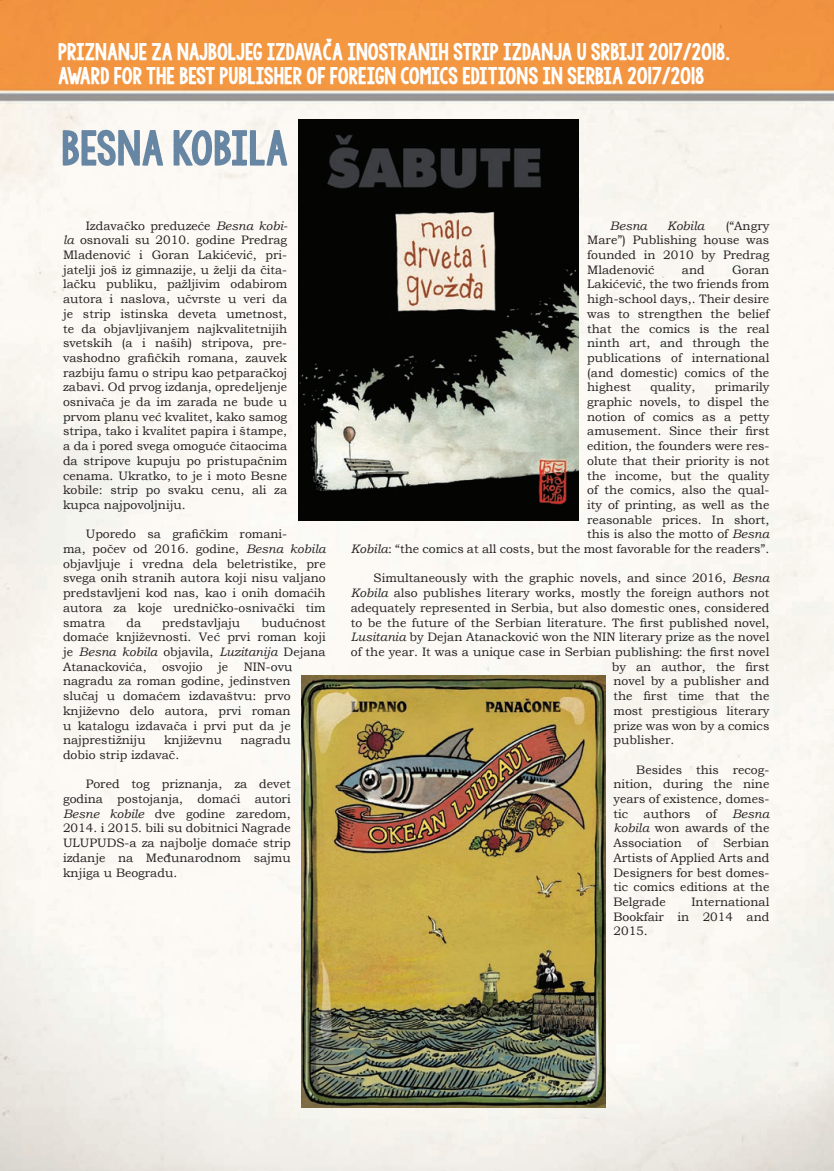
<style>
.page{position:relative;width:834px;height:1171px;background:#fff}
.page>*{position:absolute;margin:0;border:0;box-sizing:border-box;transform-origin:0 0}
.t1{font:54.25px "KG Tangled Up In You 2";color:#6786a3}
.t2{font:26.25px/24.5px "KG Tangled Up In You 2";color:#fff}
.t3{font:12.25px/14.7px "Bookman Old Style";color:#231f20;text-align:justify}
.t4{font:italic 12.25px "Bookman Old Style";color:#231f20}
.s1{font-style:italic}
</style>
<div class="page">
<img style="left:0;top:0;width:833px;height:1171px">
<img style="left:298px;top:120px;width:280px;height:401px">
<img style="left:301px;top:676px;width:304px;height:432px">
<h2 class="t2" style="left:58px;top:40px;width:673px">PRIZNANJE ZA NAJBOLJEG IZDAVAČA INOSTRANIH STRIP IZDANJA U SRBIJI 2017/2018.<br>AWARD FOR THE BEST PUBLISHER OF FOREIGN COMICS EDITIONS IN SERBIA 2017/2018</h2>
<h1 class="t1" style="left:61px;top:120px;width:228px">BESNA KOBILA</h1>
<p class="t3" style="left:63px;top:218px;width:226px;text-indent:23px">Izdavačko preduzeće <span class="s1">Besna kobi&shy;la</span> osnovali su 2010. godine Predrag Mladenović i Goran Lakićević, pri&shy;jatelji još iz gimnazije, u želji da čita&shy;lačku publiku, pažljivim odabirom autora i naslova, učvrste u veri da je strip istinska deveta umetnost, te da objavljivanjem najkvalitetnijih svetskih (a i naših) stripova, pre&shy;vashodno grafičkih romana, zauvek razbiju famu o stripu kao petparačkoj zabavi. Od prvog izdanja, opredeljenje osnivača je da im zarada ne bude u prvom planu već kvalitet, kako samog stripa, tako i kvalitet papira i štampe, a da i pored svega omoguće čitaocima da stripove kupuju po pristupačnim cenama. Ukratko, to je i moto Besne kobile: strip po svaku cenu, ali za kupca najpovoljniju.</p>
<p class="t3" style="left:63px;top:527px;width:264px;text-align:left;text-indent:23px">Uporedo sa grafičkim romani-<br>ma, počev od 2016. godine, <span class="s1">Besna kobila </span>objavljuje i vredna dela beletristike, pre svega onih stranih autora koji nisu valjano predstavljeni kod nas, kao i onih domaćih autora za koje uredničko-osnivački tim smatra</p>
<p class="t3" style="left:63px;top:615px;width:264px;text-indent:198px">budućnost domaće književnosti. Već prvi roman koji je <span class="s1">Besna kobila</span> objavila, <span class="s1">Luzitanija</span> Dejana Atanackovića,</p>
<p class="t3" style="left:126px;top:615px;width:16px">da</p>
<p class="t3" style="left:162px;top:615px;width:79px">predstavljaju</p>
<p class="t3" style="left:162px;top:659px;width:42px">osvojio</p>
<p class="t3" style="left:218px;top:659px;width:12px">je</p>
<p class="t3" style="left:63px;top:659px;width:231px;text-align:left;text-indent:181px">NIN-ovu nagradu za roman godine, jedinstven slučaj u domaćem izdavaštvu: prvo književno delo autora, prvi roman u katalogu izdavača i prvi put da je najprestižniju</p>
<p class="t3" style="left:164px;top:733px;width:60px">književnu</p>
<p class="t3" style="left:240px;top:733px;width:52px">nagradu</p>
<p class="t3" style="left:63px;top:747px;width:118px">dobio strip izdavač.</p>
<p class="t3" style="left:63px;top:777px;width:229px;text-indent:23px">Pored tog priznanja, za devet godina postojanja, domaći autori <span class="s1">Besne kobile</span> dve godine zaredom, 2014. i 2015. bili su dobitnici Nagrade ULUPUDS-a za najbolje domaće strip izdanje na Međunarodnom sajmu knjiga u Beogradu.</p>
<p class="t3" style="left:587px;top:218px;width:183px;text-indent:138px">(“Angry Mare”) Publishing house was founded in 2010 by Predrag Mladenović</p>
<p class="t4" style="left:610px;top:217px;width:39px">Besna</p>
<p class="t4" style="left:667px;top:217px;width:39px">Kobila</p>
<p class="t3" style="left:681px;top:262px;width:24px">and</p>
<p class="t3" style="left:587px;top:262px;width:184px;text-indent:145px">Goran Lakićević, the two friends from high-school days,. Their desire was to strengthen the belief that the comics is the real ninth art, and through the publications of international (and domestic) comics of the highest</p>
<p class="t3" style="left:351px;top:380px;width:420px;text-align:right">primarily<br>graphic novels, to dispel the<br>notion of comics as a petty<br>amusement. Since their first<br>edition, the founders were res-<br>olute that their priority is not<br>the income, but the quality<br>of the comics, also the qual-<br>ity of printing, as well as the<br>reasonable prices. In short,<br>this is also the motto of <span class="s1">Besna<br>Kobila</span>: “the comics at all costs, but the most favorable for the readers”.</p>
<p class="t3" style="left:373px;top:571px;width:397px">Simultaneously with the graphic novels, and since 2016, <span class="s1">Besna</span></p>
<p class="t3" style="left:351px;top:586px;width:420px"><span class="s1">Kobila</span> also publishes literary works, mostly the foreign authors not</p>
<p class="t3" style="left:351px;top:600px;width:420px">adequately represented in Serbia, but also domestic ones, considered</p>
<p class="t3" style="left:351px;top:615px;width:420px">to be the future of the Serbian literature. The first published novel,</p>
<p class="t3" style="left:351px;top:630px;width:420px"><span class="s1">Lusitania</span> by Dejan Atanacković won the NIN literary prize as the novel</p>
<p class="t3" style="left:351px;top:644px;width:420px">of the year. It was a unique case in Serbian publishing: the first novel</p>
<p class="t3" style="left:611px;top:659px;width:159px">by an author, the first</p>
<p class="t3" style="left:613px;top:674px;width:157px">novel by a publisher and</p>
<p class="t3" style="left:613px;top:688px;width:157px">the first time that the</p>
<p class="t3" style="left:613px;top:703px;width:157px">most prestigious literary</p>
<p class="t3" style="left:613px;top:718px;width:157px">prize was won by a comics</p>
<p class="t3" style="left:613px;top:733px;width:63px">publisher.</p>
<p class="t3" style="left:613px;top:762px;width:157px;text-indent:23px">Besides this recog&shy;nition, during the nine years of existence, domes&shy;tic</p>
<p class="t3" style="left:650px;top:380px;width:47px">quality,</p>
<p class="t3" style="left:643px;top:806px;width:48px">authors</p>
<p class="t3" style="left:705px;top:806px;width:12px">of</p>
<p class="t3" style="left:613px;top:806px;width:157px;text-indent:119px"><span class="s1">Besna kobila</span> won awards of the Association of Serbian Artists of Applied Arts and Designers for best domes&shy;tic comics editions at the Belgrade</p>
<p class="t3" style="left:613px;top:894px;width:157px;text-indent:78px">International Bookfair in 2014 and 2015.</p>
</div>
